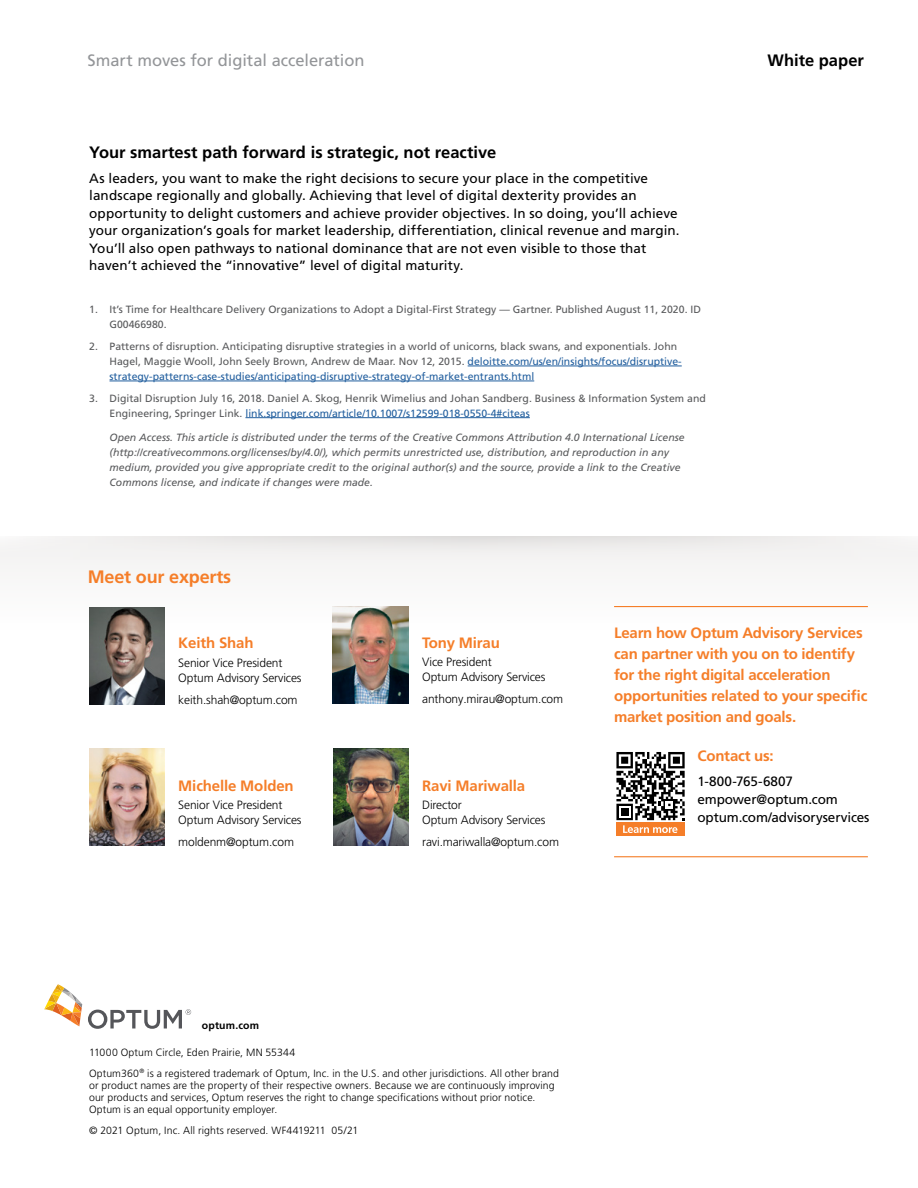
<style>
.page{position:relative;width:918px;height:1188px;background:#fff}
.page>*{position:absolute;margin:0;border:0;box-sizing:border-box;transform-origin:0 0}
.t1{font:700 18px "Frutiger LT Pro";letter-spacing:-.01em;color:#f57e29}
.t2{font:700 16.5px "Frutiger LT Pro";color:#000}
.t3{font:16.5px "Frutiger LT Pro";color:#939598}
.t4{font:700 15px/21px "Frutiger LT Pro";letter-spacing:-.015em;color:#f57e29}
.t5{font:13.5px/17.5px "Frutiger LT Pro";letter-spacing:.005em;color:#000}
.t6{font:300 12px/15px "Frutiger LT Pro";letter-spacing:-.01em;color:#000}
.t7{font:10.5px/15px "Frutiger LT Pro";color:#58595b}
.t8{font:300 10.5px/12px "Frutiger LT Pro";letter-spacing:.01em;color:#000}
.t9{font:italic 10.5px/15px "Frutiger LT Pro";color:#58595b}
.t10{font:700 10.5px "Frutiger LT Pro";letter-spacing:.02em;color:#000}
.s1{color:#215e9e}
</style>
<div class="page">
<svg style="left:44px;top:984px;width:38px;height:42px"></svg>
<svg style="left:88px;top:1009px;width:103px;height:20px"></svg>
<div style="left:0;top:536px;width:918px;height:116px;background:#fbfafa"></div>
<div style="left:1px;top:536px;width:917px;height:27px;background:linear-gradient(to right,#f1efef,#f0efee)"></div>
<img style="left:89px;top:607px;width:76px;height:97px">
<img style="left:89px;top:749px;width:76px;height:97px">
<img style="left:333px;top:607px;width:75px;height:97px">
<img style="left:333px;top:749px;width:76px;height:97px">
<hr style="left:614px;top:606px;width:254px;height:1px;background:#f57e29">
<hr style="left:614px;top:856px;width:254px;height:1px;background:#f57e29">
<div style="left:616px;top:823px;width:69px;height:13px;background:#f57e29"></div>
<svg style="left:616px;top:752px;width:69px;height:81px"></svg>
<hr style="left:468px;top:366px;width:214px;height:1px;background:#215e9e">
<hr style="left:110px;top:381px;width:424px;height:1px;background:#215e9e">
<hr style="left:245px;top:417px;width:285px;height:1px;background:#215e9e">
<h2 class="t3" style="left:87px;top:51px;width:279px">Smart moves for digital acceleration</h2>
<h2 class="t2" style="left:768px;top:51px;width:98px">White paper</h2>
<h2 class="t2" style="left:89px;top:143px;width:408px">Your smartest path forward is strategic, not reactive</h2>
<p class="t5" style="left:89px;top:169px;width:592px">As leaders, you want to make the right decisions to secure your place in the competitive landscape regionally and globally. Achieving that level of digital dexterity provides an opportunity to delight customers and achieve provider objectives. In so doing, you’ll achieve your organization’s goals for market leadership, differentiation, clinical revenue and margin.<br>You’ll also open pathways to national dominance that are not even visible to those that haven’t achieved the “innovative” level of digital maturity.</p>
<p class="t7" style="left:110px;top:302px;width:593px;text-indent:-20px">1. It’s Time for Healthcare Delivery Organizations to Adopt a Digital-First Strategy — Gartner. Published August 11, 2020. ID<br>G00466980.</p>
<p class="t7" style="left:110px;top:339px;width:574px;text-indent:-20px">2. Patterns of disruption. Anticipating disruptive strategies in a world of unicorns, black swans, and exponentials. John<br>Hagel, Maggie Wooll, John Seely Brown, Andrew de Maar. Nov 12, 2015. <span class="s1">deloitte.com/us/en/insights/focus/disruptive&shy;strategy-patterns-case-studies/anticipating-disruptive-strategy-of-market-entrants.html</span></p>
<p class="t7" style="left:110px;top:391px;width:598px;text-indent:-20px">3. Digital Disruption July 16, 2018. Daniel A. Skog, Henrik Wimelius and Johan Sandberg. Business &amp; Information System and<br>Engineering, Springer Link. <span class="s1">link.springer.com/article/10.1007/s12599-018-0550-4#citeas</span></p>
<p class="t9" style="left:110px;top:430px;width:577px">Open Access. This article is distributed under the terms of the Creative Commons Attribution 4.0 International License (http://creativecommons.org/licenses/by/4.0/), which permits unrestricted use, distribution, and reproduction in any medium, provided you give appropriate credit to the original author(s) and the source, provide a link to the Creative Commons license, and indicate if changes were made.</p>
<h1 class="t1" style="left:88px;top:566px;width:145px">Meet our experts</h1>
<h3 class="t4" style="left:178px;top:633px;width:77px">Keith Shah</h3>
<p class="t6" style="left:178px;top:655px;width:125px">Senior Vice President<br>Optum Advisory Services</p>
<p class="t6" style="left:178px;top:692px;width:121px">keith.shah@optum.com</p>
<h3 class="t4" style="left:178px;top:775px;width:117px">Michelle Molden</h3>
<p class="t6" style="left:178px;top:798px;width:125px">Senior Vice President<br>Optum Advisory Services</p>
<p class="t6" style="left:178px;top:834px;width:117px">moldenm@optum.com</p>
<h3 class="t4" style="left:422px;top:632px;width:79px">Tony Mirau</h3>
<p class="t6" style="left:422px;top:655px;width:125px">Vice President<br>Optum Advisory Services</p>
<p class="t6" style="left:422px;top:691px;width:142px">anthony.mirau@optum.com</p>
<h3 class="t4" style="left:422px;top:775px;width:105px">Ravi Mariwalla</h3>
<p class="t6" style="left:422px;top:798px;width:125px">Director<br>Optum Advisory Services</p>
<p class="t6" style="left:422px;top:834px;width:138px">ravi.mariwalla@optum.com</p>
<h3 class="t4" style="left:614px;top:622px;width:255px">Learn how Optum Advisory Services can partner with you on to identify for the right digital acceleration opportunities related to your specific market position and goals.</h3>
<h3 class="t4" style="left:697px;top:745px;width:78px">Contact us:</h3>
<p class="t5" style="left:697px;top:772px;width:174px;line-height:18px">1-800-765-6807 empower@optum.com optum.com/advisoryservices</p>
<p class="t10" style="left:202px;top:1019px;width:59px">optum.com</p>
<p class="t8" style="left:89px;top:1042px;width:471px;line-height:21px">11000 Optum Circle, Eden Prairie, MN 55344<br>Optum360<sup>®</sup> is a registered trademark of Optum, Inc. in the U.S. and other jurisdictions. All other brand</p>
<p class="t8" style="left:89px;top:1079px;width:467px">or product names are the property of their respective owners. Because we are continuously improving our products and services, Optum reserves the right to change specifications without prior notice.<br>Optum is an equal opportunity employer.</p>
<p class="t8" style="left:89px;top:1124px;width:271px">© 2021 Optum, Inc. All rights reserved. WF4419211 05/21</p>
</div>
